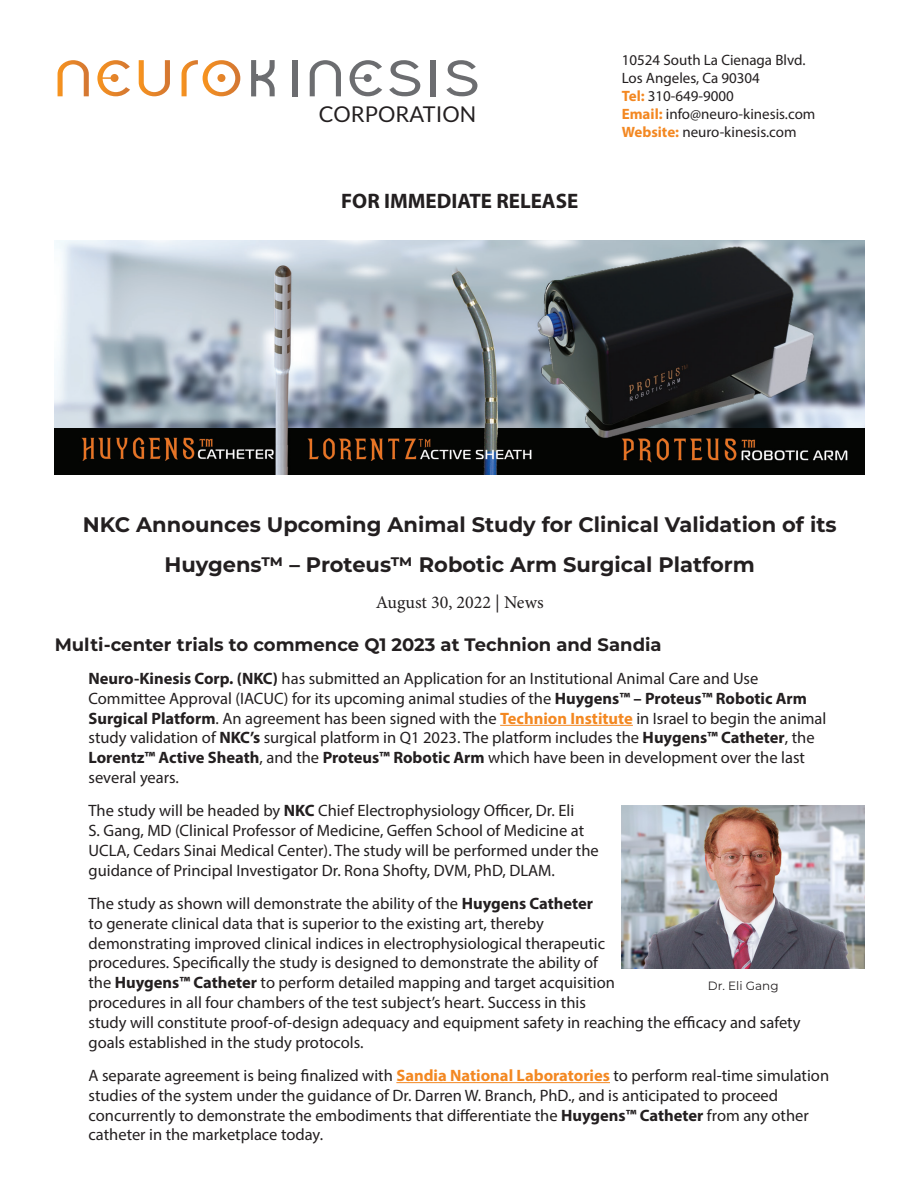
<style>
.page{position:relative;width:918px;height:1188px;background:#fff}
.page>*{position:absolute;margin:0;border:0;box-sizing:border-box;transform-origin:0 0}
.t1{font:21.75px "Lato";color:#231f20}
.t2{font:700 21px/40.5px "Montserrat";color:#231f20;text-align:center}
.t3{font:700 21px "Myriad Pro";color:#231f20}
.t4{font:700 18px "Montserrat";color:#231f20}
.t5{font:18px "Minion Pro";color:#231f20}
.Body_Copy{font:16.5px/19.8px "Myriad Pro";color:#231f20}
.t6{font:15px "Myriad Pro";color:#231f20}
.t7{font:12px "Montserrat";color:#231f20}
.s1{font-weight:700;color:#f38822}
.s2{font-weight:700}
</style>
<div class="page">
<svg style="left:58px;top:60px;width:31px;height:36px"></svg>
<svg style="left:139px;top:60px;width:31px;height:36px"></svg>
<div style="left:293px;top:60px;width:5px;height:36px;background:#6c6d70"></div>
<svg style="left:310px;top:60px;width:31px;height:36px"></svg>
<svg style="left:389px;top:60px;width:31px;height:36px"></svg>
<div style="left:431px;top:60px;width:5px;height:36px;background:#6c6d70"></div>
<svg style="left:446px;top:60px;width:31px;height:36px"></svg>
<svg style="left:182px;top:60px;width:58px;height:36px"></svg>
<svg style="left:350px;top:60px;width:32px;height:36px"></svg>
<svg style="left:97px;top:60px;width:33px;height:36px"></svg>
<svg style="left:251px;top:60px;width:24px;height:36px"></svg>
<hr style="left:500px;top:725px;width:133px;height:1px;background:#f38822">
<hr style="left:396px;top:1082px;width:214px;height:1px;background:#f38822">
<img style="left:55px;top:240px;width:810px;height:234px">
<img style="left:622px;top:805px;width:243px;height:164px">
<p class="t1" style="left:319px;top:102px;width:159px">CORPORATION</p>
<p class="t3" style="left:341px;top:187px;width:239px">FOR IMMEDIATE RELEASE</p>
<p class="t6" style="left:622px;top:51px;width:185px">10524 South La Cienaga Blvd.</p>
<p class="t6" style="left:622px;top:69px;width:140px">Los Angeles, Ca 90304</p>
<p class="t6" style="left:622px;top:87px;width:114px"><span class="s1">Tel:</span> 310-649-9000</p>
<p class="t6" style="left:622px;top:105px;width:195px"><span class="s1">Email:</span> info@neuro-kinesis.com</p>
<p class="t6" style="left:622px;top:123px;width:176px"><span class="s1">Website:</span> neuro-kinesis.com</p>
<p class="t2" style="left:83px;top:503px;width:755px">NKC Announces Upcoming Animal Study for Clinical Validation of its<br>Huygens™ – Proteus™ Robotic Arm Surgical Platform</p>
<p class="t5" style="left:376px;top:590px;width:169px">August 30, 2022 | News</p>
<p class="t4" style="left:55px;top:631px;width:608px">Multi-center trials to commence Q1 2023 at Technion and Sandia</p>
<p class="Body_Copy" style="left:89px;top:668px;width:739px"><span class="s2">Neuro-Kinesis Corp. (NKC)</span> has submitted an Application for an Institutional Animal Care and Use Committee Approval (IACUC) for its upcoming animal studies of the <span class="s2">Huygens™ – Proteus™ Robotic Arm Surgical Platform</span>. An agreement has been signed with the <span class="s1">Technion Institute</span> in Israel to begin the animal study validation of <span class="s2">NKC’s</span> surgical platform in Q1 2023. The platform includes the <span class="s2">Huygens™ Catheter</span>, the <span class="s2">Lorentz™ Active Sheath</span>, and the <span class="s2">Proteus™ Robotic Arm</span> which have been in development over the last several years.</p>
<p class="Body_Copy" style="left:89px;top:801px;width:512px">The study will be headed by <span class="s2">NKC</span> Chief Electrophysiology Officer, Dr. Eli<br>S. Gang, MD (Clinical Professor of Medicine, Geffen School of Medicine at UCLA, Cedars Sinai Medical Center). The study will be performed under the guidance of Principal Investigator Dr. Rona Shofty, DVM, PhD, DLAM.</p>
<p class="Body_Copy" style="left:89px;top:893px;width:714px">The study as shown will demonstrate the ability of the <span class="s2">Huygens Catheter<br></span>to generate clinical data that is superior to the existing art, thereby<br>demonstrating improved clinical indices in electrophysiological therapeutic<br>procedures. Specifically the study is designed to demonstrate the ability of<br>the <span class="s2">Huygens™ Catheter</span> to perform detailed mapping and target acquisition<br>procedures in all four chambers of the test subject’s heart. Success in this<br>study will constitute proof-of-design adequacy and equipment safety in reaching the efficacy and safety goals established in the study protocols.</p>
<p class="Body_Copy" style="left:89px;top:1065px;width:742px">A separate agreement is being finalized with <span class="s1">Sandia National Laboratories</span> to perform real-time simulation studies of the system under the guidance of Dr. Darren W. Branch, PhD., and is anticipated to proceed concurrently to demonstrate the embodiments that differentiate the <span class="s2">Huygens™ Catheter</span> from any other catheter in the marketplace today.</p>
<p class="t7" style="left:708px;top:977px;width:72px">Dr. Eli Gang</p>
</div>
